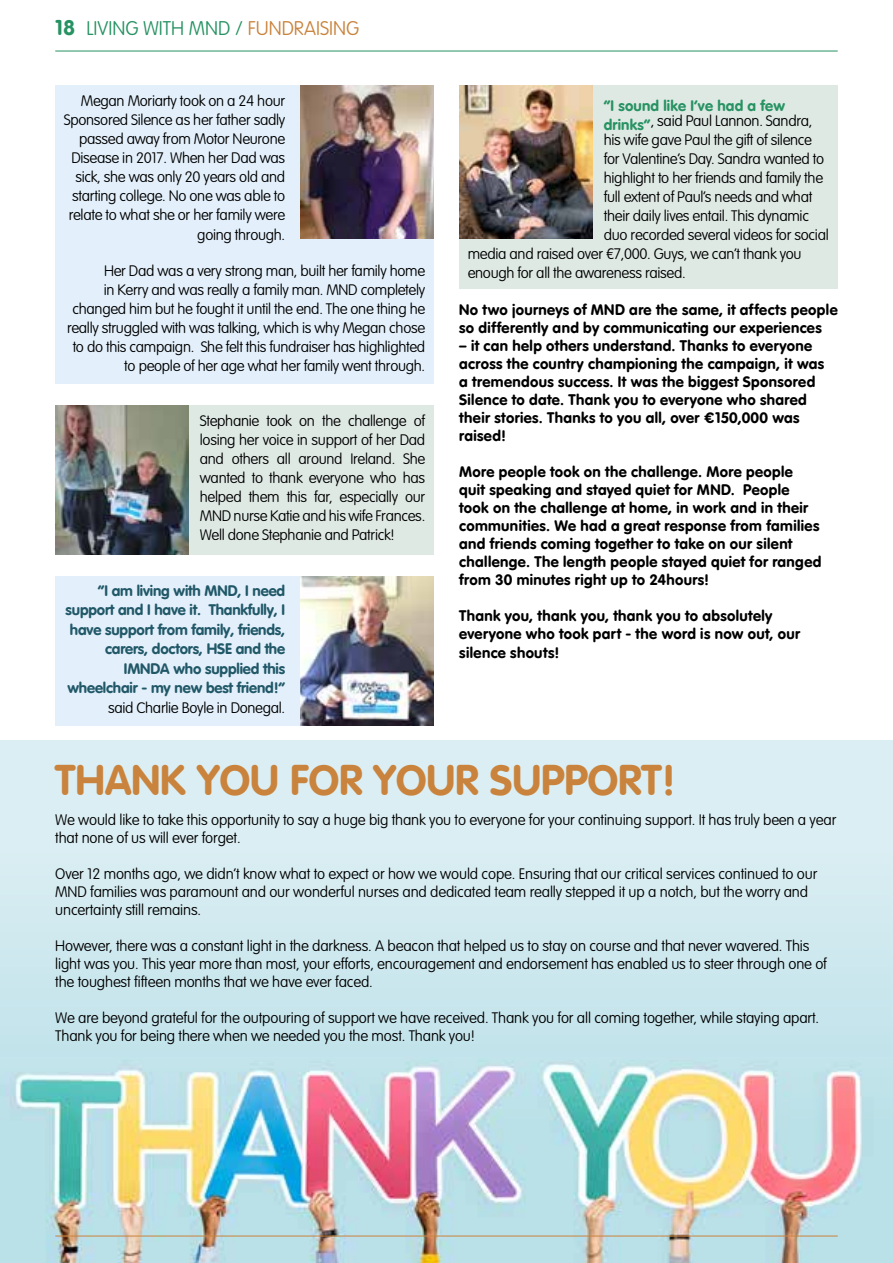
<style>
.page{position:relative;width:893px;height:1263px;background:#fff}
.page>*{position:absolute;margin:0;border:0;box-sizing:border-box;transform-origin:0 0}
.t1{font:42px "VAG Rounded Bold";color:#c9833c}
.t2{font:100 19.5px "VAG Rounded Std";color:#279262}
.t3{font:100 15px/19px "VAG Rounded Std";letter-spacing:-.02em;color:#000}
.t4{font:15px/18px "VAG Rounded Bold";letter-spacing:.025em;color:#000}
.t5{font:15px/19.5px "VAG Rounded Bold";letter-spacing:-.01em;color:#215868;text-align:right}
.t6{font:15px "VAG Rounded Bold";letter-spacing:.01em;color:#279262}
.s1{font-family:"VAG Rounded Bold";font-weight:400;font-size:21px}
.s2{color:#c9833c}
.s3{font-family:"VAG Rounded Bold";font-weight:400;color:#279262}
.s4{font-family:"Gotham Rounded";font-weight:700}
</style>
<div class="page">
<hr style="left:55px;top:51px;width:783px;height:1px;background:#279262">
<img style="left:0;top:1144px;width:893px;height:119px">
<svg style="left:0;top:740px;width:893px;height:404px;background:#cfe5e9"></svg>
<div style="left:55px;top:576px;width:379px;height:150px;background:#e3f0fb"></div>
<div style="left:55px;top:405px;width:379px;height:150px;background:#dfe9e4"></div>
<div style="left:459px;top:85px;width:379px;height:204px;background:#dfe9e4"></div>
<div style="left:55px;top:85px;width:379px;height:298px;background:#e3f0fb"></div>
<img style="left:301px;top:85px;width:133px;height:153px">
<hr style="left:55px;top:1236px;width:783px;height:1px;background:#c9833c">
<img style="left:55px;top:405px;width:133px;height:150px">
<img style="left:459px;top:85px;width:133px;height:153px">
<img style="left:301px;top:576px;width:133px;height:150px">
<h2 class="t2" style="left:55px;top:17px;width:305px"><span class="s1">18</span> LIVING WITH MND / <span class="s2">FUNDRAISING</span></h2>
<p class="t3" style="left:64px;top:92px;width:223px;text-align:right">Megan Moriarty took on a 24 hour<br>Sponsored Silence as her father sadly passed away from Motor Neurone<br>Disease in 2017. When her Dad was sick, she was only 20 years old and starting college. No one was able to relate to what she or her family were going through.</p>
<p class="t3" style="left:67px;top:261px;width:360px;text-align:right">Her Dad was a very strong man, built her family home<br>in Kerry and was really a family man. MND completely changed him but he fought it until the end. The one thing he really struggled with was talking, which is why Megan chose to do this campaign. She felt this fundraiser has highlighted to people of her age what her family went through.</p>
<p class="t3" style="left:200px;top:412px;width:227px;text-align:justify">Stephanie took on the challenge of losing her voice in support of her Dad and others all around Ireland. She wanted to thank everyone who has helped them this far, especially our MND nurse Katie and his wife Frances.<br>Well done Stephanie and Patrick!</p>
<p class="t5" style="left:66px;top:581px;width:221px">“I am living with MND, I need support and I have it. Thankfully, I have support from family, friends, carers, doctors, HSE and the<br>IMNDA who supplied this wheelchair - my new best friend!”</p>
<p class="t3" style="left:108px;top:699px;width:179px">said Charlie Boyle in Donegal.</p>
<p class="t6" style="left:604px;top:97px;width:183px">“I sound like I’ve had a few</p>
<p class="t3" style="left:604px;top:111px;width:210px"><span class="s3">drinks”</span>, said Paul Lannon. Sandra,</p>
<p class="t3" style="left:604px;top:130px;width:210px">his wife gave Paul the gift of silence</p>
<p class="t3" style="left:604px;top:149px;width:222px">for Valentine’s Day. Sandra wanted to</p>
<p class="t3" style="left:604px;top:169px;width:221px">highlight to her friends and family the</p>
<p class="t3" style="left:604px;top:188px;width:210px">full extent of Paul’s needs and what</p>
<p class="t3" style="left:604px;top:207px;width:207px">their daily lives entail. This dynamic</p>
<p class="t3" style="left:604px;top:226px;width:226px">duo recorded several videos for social</p>
<p class="t3" style="left:468px;top:245px;width:335px">media and raised over €7,000. Guys, we can’t thank you</p>
<p class="t3" style="left:468px;top:264px;width:219px">enough for all the awareness raised.</p>
<p class="t4" style="left:459px;top:301px;width:380px">No two journeys of MND are the same, it affects people so differently and by communicating our experiences</p>
<p class="t4" style="left:459px;top:337px;width:366px">– it can help others understand. Thanks to everyone across the country championing the campaign, it was a tremendous success. It was the biggest Sponsored Silence to date. Thank you to everyone who shared their stories. Thanks to you all, over <span class="s4">€</span>150,000 was raised!</p>
<p class="t4" style="left:459px;top:463px;width:364px">More people took on the challenge. More people quit speaking and stayed quiet for MND. People took on the challenge at home, in work and in their communities. We had a great response from families and friends coming together to take on our silent challenge. The length people stayed quiet for ranged from 30 minutes right up to 24hours!</p>
<p class="t4" style="left:459px;top:606px;width:342px;line-height:18.6px">Thank you, thank you, thank you to absolutely everyone who took part - the word is now out, our silence shouts!</p>
<h1 class="t1" style="left:55px;top:755px;width:622px">THANK YOU FOR YOUR SUPPORT!</h1>
<p class="t3" style="left:55px;top:812px;width:783px;line-height:18px">We would like to take this opportunity to say a huge big thank you to everyone for your continuing support. It has truly been a year that none of us will ever forget.</p>
<p class="t3" style="left:55px;top:866px;width:764px;line-height:18px">Over 12 months ago, we didn’t know what to expect or how we would cope. Ensuring that our critical services continued to our<br>MND families was paramount and our wonderful nurses and dedicated team really stepped it up a notch, but the worry and uncertainty still remains.</p>
<p class="t3" style="left:55px;top:938px;width:773px;line-height:18px">However, there was a constant light in the darkness. A beacon that helped us to stay on course and that never wavered. This light was you. This year more than most, your efforts, encouragement and endorsement has enabled us to steer through one of the toughest fifteen months that we have ever faced.</p>
<p class="t3" style="left:55px;top:1010px;width:765px;line-height:18px">We are beyond grateful for the outpouring of support we have received. Thank you for all coming together, while staying apart.<br>Thank you for being there when we needed you the most. Thank you!</p>
</div>
